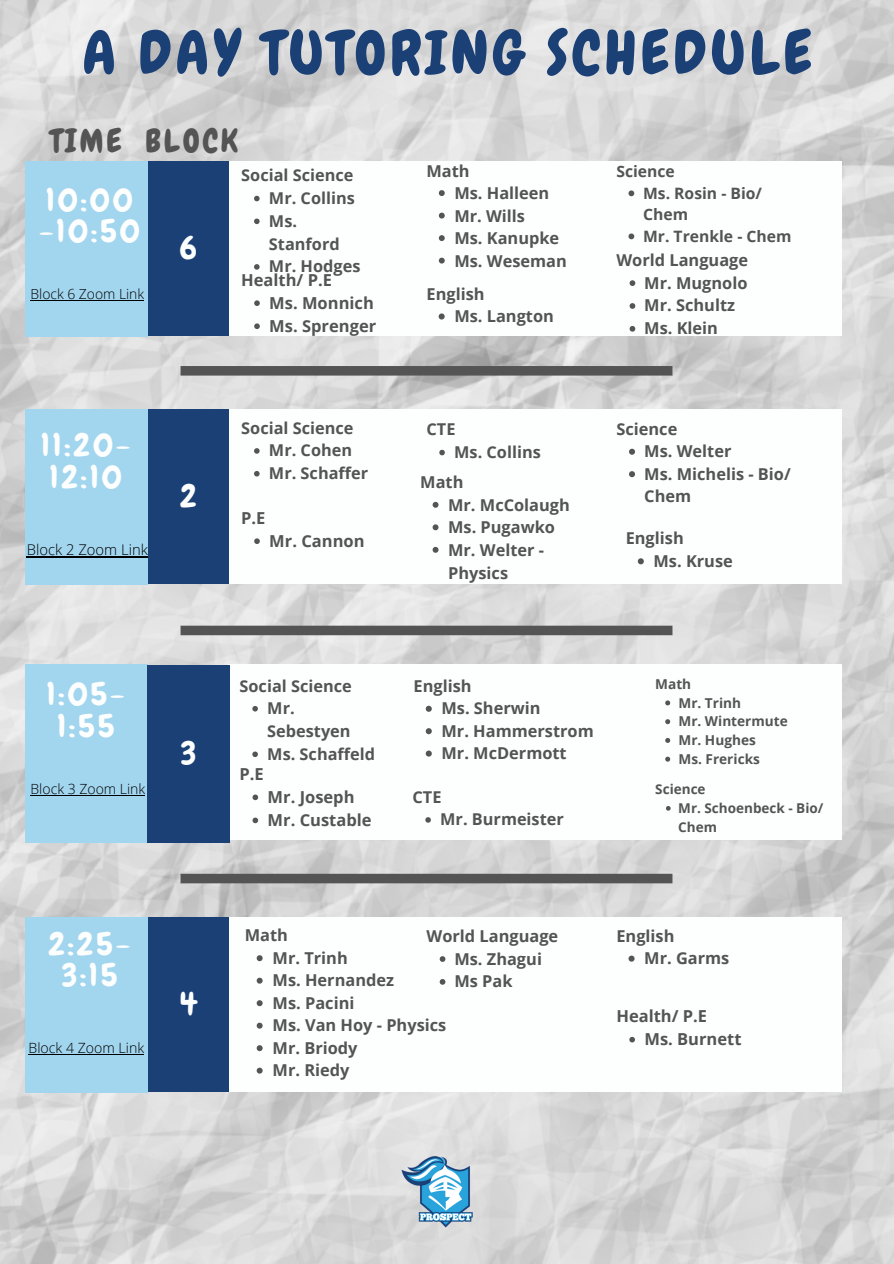
<style>
.page{position:relative;width:894px;height:1264px;background:#fff}
.page>*{position:absolute;margin:0;border:0;box-sizing:border-box;transform-origin:0 0}
.t1{font:60px "Chewy";letter-spacing:.07em;color:#1b4076}
.t2{font:32.4px/31.5px "Chewy";letter-spacing:.09em;color:#fdfefe;text-align:center}
.t3{font:32.4px "Chewy";letter-spacing:.09em;color:#545454}
.t4{font:700 16.5px/23.1px "Open Sans";color:#545454}
.t5{font:700 16.35px/22.5px "Open Sans";color:#545454}
.t6{font:700 15.75px/21.5px "Open Sans";color:#545454}
.t7{font:300 14.7px "Open Sans";color:#000}
.t8{font:300 14.1px "Open Sans";color:#000}
.t9{font:300 13.95px "Open Sans";color:#000}
.t10{font:300 13.8px "Open Sans";color:#000}
.t11{font:700 13.65px/18.8px "Open Sans";color:#545454}
.t12{font:700 13.5px/18.8px "Open Sans";color:#545454}
</style>
<div class="page">
<img style="left:0;top:0;width:893px;height:1263px">
<div style="left:228px;top:161px;width:613px;height:175px;background:#fdfefe"></div>
<div style="left:228px;top:409px;width:613px;height:175px;background:#fdfefe"></div>
<div style="left:228px;top:664px;width:613px;height:175px;background:#fdfefe"></div>
<div style="left:228px;top:917px;width:613px;height:174px;background:#fdfefe"></div>
<div style="left:24px;top:917px;width:123px;height:175px;background:#a2d5ee"></div>
<div style="left:24px;top:664px;width:123px;height:179px;background:#a2d5ee"></div>
<div style="left:24px;top:409px;width:123px;height:175px;background:#a2d5ee"></div>
<div style="left:148px;top:161px;width:80px;height:175px;background:#1b4076"></div>
<div style="left:25px;top:161px;width:123px;height:175px;background:#a2d5ee"></div>
<div style="left:148px;top:409px;width:80px;height:175px;background:#1b4076"></div>
<div style="left:147px;top:664px;width:82px;height:178px;background:#1b4076"></div>
<div style="left:148px;top:917px;width:80px;height:174px;background:#1b4076"></div>
<svg style="left:180px;top:625px;width:492px;height:10px;background:#5d5d5d"></svg>
<svg style="left:254px;top:300px;width:6px;height:6px"></svg>
<svg style="left:254px;top:323px;width:6px;height:6px"></svg>
<svg style="left:629px;top:280px;width:6px;height:6px"></svg>
<svg style="left:629px;top:303px;width:6px;height:6px"></svg>
<svg style="left:629px;top:326px;width:6px;height:6px"></svg>
<div style="left:180px;top:366px;width:492px;height:9px;background:#545454"></div>
<svg style="left:180px;top:873px;width:492px;height:10px;background:#5d5d5d"></svg>
<img style="left:359px;top:1128px;width:176px;height:135px">
<svg style="left:254px;top:196px;width:5px;height:5px"></svg>
<svg style="left:254px;top:218px;width:5px;height:6px"></svg>
<svg style="left:254px;top:264px;width:5px;height:6px"></svg>
<svg style="left:438px;top:190px;width:6px;height:6px"></svg>
<svg style="left:438px;top:213px;width:6px;height:5px"></svg>
<svg style="left:438px;top:235px;width:6px;height:6px"></svg>
<svg style="left:438px;top:258px;width:6px;height:5px"></svg>
<svg style="left:628px;top:190px;width:6px;height:6px"></svg>
<svg style="left:628px;top:233px;width:6px;height:6px"></svg>
<svg style="left:438px;top:313px;width:6px;height:6px"></svg>
<svg style="left:254px;top:448px;width:5px;height:5px"></svg>
<svg style="left:254px;top:471px;width:5px;height:5px"></svg>
<svg style="left:254px;top:538px;width:6px;height:6px"></svg>
<svg style="left:439px;top:450px;width:5px;height:5px"></svg>
<svg style="left:629px;top:448px;width:6px;height:7px"></svg>
<svg style="left:629px;top:471px;width:6px;height:6px"></svg>
<svg style="left:432px;top:502px;width:6px;height:6px"></svg>
<svg style="left:432px;top:524px;width:6px;height:6px"></svg>
<svg style="left:432px;top:547px;width:6px;height:6px"></svg>
<svg style="left:637px;top:558px;width:6px;height:6px"></svg>
<svg style="left:665px;top:700px;width:5px;height:5px"></svg>
<svg style="left:665px;top:719px;width:5px;height:5px"></svg>
<svg style="left:665px;top:738px;width:5px;height:5px"></svg>
<svg style="left:665px;top:756px;width:5px;height:5px"></svg>
<svg style="left:252px;top:706px;width:6px;height:5px"></svg>
<svg style="left:252px;top:751px;width:6px;height:6px"></svg>
<svg style="left:252px;top:794px;width:6px;height:6px"></svg>
<svg style="left:252px;top:817px;width:6px;height:6px"></svg>
<svg style="left:425px;top:817px;width:6px;height:5px"></svg>
<svg style="left:425px;top:705px;width:6px;height:6px"></svg>
<svg style="left:425px;top:728px;width:6px;height:6px"></svg>
<svg style="left:425px;top:750px;width:6px;height:6px"></svg>
<svg style="left:256px;top:955px;width:6px;height:6px"></svg>
<svg style="left:256px;top:977px;width:6px;height:6px"></svg>
<svg style="left:256px;top:1000px;width:6px;height:6px"></svg>
<svg style="left:256px;top:1022px;width:6px;height:6px"></svg>
<svg style="left:256px;top:1045px;width:6px;height:6px"></svg>
<svg style="left:256px;top:1067px;width:6px;height:6px"></svg>
<svg style="left:439px;top:956px;width:6px;height:5px"></svg>
<svg style="left:439px;top:979px;width:6px;height:5px"></svg>
<svg style="left:628px;top:955px;width:6px;height:6px"></svg>
<svg style="left:629px;top:1036px;width:5px;height:6px"></svg>
<hr style="left:31px;top:300px;width:113px;height:1px;background:#000">
<hr style="left:27px;top:556px;width:121px;height:1px;background:#000">
<svg style="left:666px;top:806px;width:4px;height:4px"></svg>
<hr style="left:31px;top:795px;width:114px;height:1px;background:#000">
<hr style="left:29px;top:1054px;width:115px;height:1px;background:#000">
<h1 class="t1" style="left:82px;top:15px;width:730px">A DAY TUTORING SCHEDULE</h1>
<h2 class="t3" style="left:50px;top:121px;width:189px">TIME BLOCK</h2>
<p class="t5" style="left:241px;top:164px;width:114px">Social Science</p>
<p class="t5" style="left:426px;top:159px;width:45px">Math</p>
<p class="t6" style="left:616px;top:160px;width:60px">Science</p>
<h2 class="t2" style="left:39px;top:184px;width:102px;text-align:left">10:00 -10:50</h2>
<p class="t10" style="left:31px;top:284px;width:115px">Block 6 Zoom Link</p>
<h2 class="t2" style="left:180px;top:232px;width:19px">6</h2>
<h2 class="t2" style="left:41px;top:429px;width:91px;text-align:left">11:20-<br>12:10</h2>
<p class="t7" style="left:27px;top:539px;width:122px">Block 2 Zoom Link</p>
<h2 class="t2" style="left:180px;top:480px;width:18px">2</h2>
<h2 class="t2" style="left:47px;top:678px;width:79px">1:05-<br>1:55</h2>
<h2 class="t2" style="left:180px;top:737px;width:17px">3</h2>
<p class="t5" style="left:454px;top:182px;width:114px">Ms. Halleen<br>Mr. Wills<br>Ms. Kanupke<br>Ms. Weseman</p>
<p class="t6" style="left:643px;top:182px;width:150px">Ms. Rosin - Bio/<br>Chem<br>Mr. Trenkle - Chem</p>
<p class="t5" style="left:269px;top:186px;width:93px">Mr. Collins<br>Ms.<br>Stanford<br>Mr. Hodges</p>
<p class="t5" style="left:616px;top:248px;width:133px">World Language</p>
<p class="t4" style="left:241px;top:268px;width:92px">Health/ P.E</p>
<p class="t5" style="left:644px;top:271px;width:105px">Mr. Mugnolo<br>Mr. Schultz<br>Ms. Klein</p>
<p class="t5" style="left:426px;top:282px;width:60px">English</p>
<p class="t4" style="left:269px;top:291px;width:108px">Ms. Monnich<br>Ms. Sprenger</p>
<p class="t5" style="left:454px;top:304px;width:101px">Ms. Langton</p>
<p class="t5" style="left:241px;top:416px;width:114px">Social Science</p>
<p class="t5" style="left:426px;top:418px;width:30px">CTE</p>
<p class="t5" style="left:616px;top:417px;width:62px">Science</p>
<p class="t5" style="left:269px;top:439px;width:101px">Mr. Cohen<br>Mr. Schaffer</p>
<p class="t4" style="left:241px;top:506px;width:26px">P.E</p>
<p class="t4" style="left:269px;top:529px;width:97px">Mr. Cannon</p>
<p class="t5" style="left:454px;top:440px;width:88px">Ms. Collins</p>
<p class="t5" style="left:420px;top:471px;width:45px">Math</p>
<p class="t5" style="left:448px;top:493px;width:123px">Mr. McColaugh<br>Ms. Pugawko<br>Mr. Welter -<br>Physics</p>
<p class="t5" style="left:644px;top:440px;width:148px">Ms. Welter<br>Ms. Michelis - Bio/<br>Chem</p>
<p class="t5" style="left:625px;top:527px;width:60px">English</p>
<p class="t5" style="left:653px;top:549px;width:81px">Ms. Kruse</p>
<p class="t5" style="left:239px;top:674px;width:114px">Social Science</p>
<p class="t5" style="left:267px;top:696px;width:109px">Mr.<br>Sebestyen<br>Ms. Schaffeld</p>
<p class="t5" style="left:413px;top:674px;width:60px">English</p>
<p class="t5" style="left:441px;top:696px;width:154px">Ms. Sherwin<br>Mr. Hammerstrom<br>Mr. McDermott</p>
<p class="t11" style="left:655px;top:674px;width:37px">Math</p>
<p class="t11" style="left:678px;top:693px;width:111px">Mr. Trinh<br>Mr. Wintermute<br>Mr. Hughes<br>Ms. Frericks</p>
<p class="t4" style="left:239px;top:762px;width:26px">P.E</p>
<p class="t9" style="left:31px;top:779px;width:116px">Block 3 Zoom Link</p>
<p class="t12" style="left:655px;top:779px;width:52px">Science</p>
<p class="t4" style="left:267px;top:785px;width:105px">Mr. Joseph<br>Mr. Custable</p>
<p class="t5" style="left:412px;top:785px;width:30px">CTE</p>
<p class="t12" style="left:678px;top:798px;width:147px">Mr. Schoenbeck - Bio/<br>Chem</p>
<p class="t5" style="left:440px;top:807px;width:125px">Mr. Burmeister</p>
<h2 class="t2" style="left:48px;top:928px;width:83px">2:25-<br>3:15</h2>
<p class="t8" style="left:29px;top:1038px;width:117px">Block 4 Zoom Link</p>
<h2 class="t2" style="left:180px;top:988px;width:19px">4</h2>
<p class="t5" style="left:245px;top:923px;width:45px">Math</p>
<p class="t5" style="left:426px;top:924px;width:133px">World Language</p>
<p class="t5" style="left:272px;top:946px;width:175px">Mr. Trinh<br>Ms. Hernandez<br>Ms. Pacini<br>Ms. Van Hoy - Physics<br>Mr. Briody<br>Mr. Riedy</p>
<p class="t5" style="left:454px;top:946px;width:89px">Ms. Zhagui<br>Ms Pak</p>
<p class="t5" style="left:616px;top:924px;width:60px">English</p>
<p class="t5" style="left:644px;top:946px;width:87px">Mr. Garms</p>
<p class="t4" style="left:616px;top:1004px;width:92px">Health/ P.E</p>
<p class="t4" style="left:644px;top:1027px;width:99px">Ms. Burnett</p>
</div>
